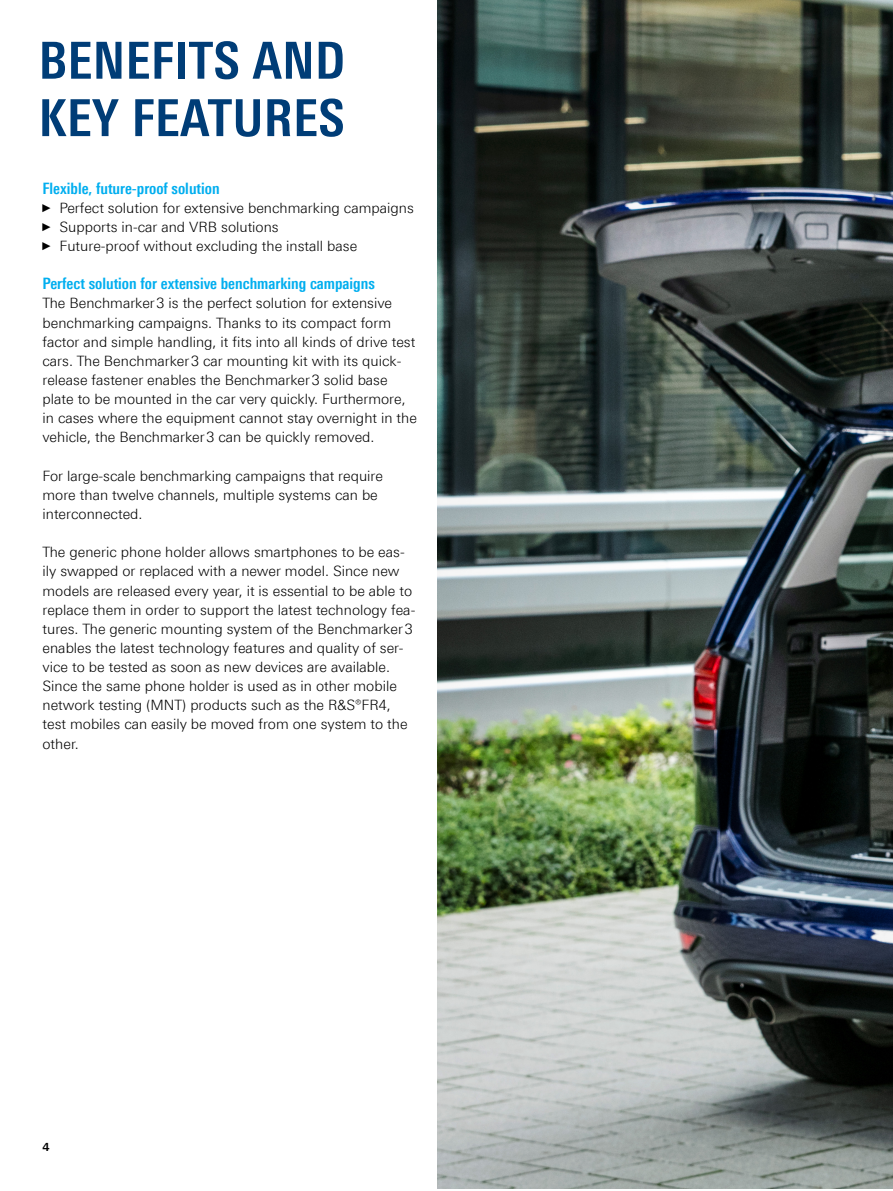
<style>
.page{position:relative;width:893px;height:1191px;background:#fff}
.page>*{position:absolute;margin:0;border:0;box-sizing:border-box;transform-origin:0 0}
.Seiten_Headline_34Pt{font:700 51px/57.4px "Linotype Univers 620 Cn";letter-spacing:.01em;color:#003d77}
.Absatzfett_cyan{font:700 15.75px "Linotype Univers 620 Cn";color:#00aeef}
.Haupttext{font:300 14.25px/19.2px "Linotype Univers 330";color:#000}
.Haupttext_ohne_Absta{font:300 14.25px/19.2px "Linotype Univers 330";color:#000}
.t1{font:700 11.25px "Linotype Univers 630";color:#000}
.s1{font-family:"Arial Narrow";font-weight:400;font-size:11.4px}
</style>
<div class="page">
<img style="left:438px;top:0;width:455px;height:1188px">
<p class="Seiten_Headline_34Pt" style="left:39px;top:31px;width:308px">BENEFITS AND<br>KEY FEATURES</p>
<p class="Absatzfett_cyan" style="left:43px;top:179px;width:179px">Flexible, future-proof solution</p>
<p class="Haupttext" style="left:43px;top:198px;width:373px"><span class="s1">►</span> Perfect solution for extensive benchmarking campaigns</p>
<p class="Haupttext" style="left:43px;top:217px;width:238px"><span class="s1">►</span> Supports in-car and VRB solutions</p>
<p class="Haupttext" style="left:43px;top:236px;width:316px"><span class="s1">►</span> Future-proof without excluding the install base</p>
<p class="Absatzfett_cyan" style="left:43px;top:274px;width:334px">Perfect solution for extensive benchmarking campaigns</p>
<p class="Haupttext_ohne_Absta" style="left:43px;top:293px;width:376px">The Benchmarker3 is the perfect solution for extensive benchmarking campaigns. Thanks to its compact form factor and simple handling, it fits into all kinds of drive test cars. The Benchmarker3 car mounting kit with its quick&shy;release fastener enables the Benchmarker3 solid base plate to be mounted in the car very quickly. Furthermore, in cases where the equipment cannot stay overnight in the vehicle, the Benchmarker3 can be quickly removed.</p>
<p class="Haupttext" style="left:43px;top:466px;width:342px">For large-scale benchmarking campaigns that require more than twelve channels, multiple systems can be interconnected.</p>
<p class="Haupttext" style="left:43px;top:542px;width:374px">The generic phone holder allows smartphones to be eas&shy;ily swapped or replaced with a newer model. Since new models are released every year, it is essential to be able to replace them in order to support the latest technology fea&shy;tures. The generic mounting system of the Benchmarker3 enables the latest technology features and quality of ser&shy;vice to be tested as soon as new devices are available.<br>Since the same phone holder is used as in other mobile network testing (MNT) products such as the R&amp;S®FR4, test mobiles can easily be moved from one system to the other.</p>
<p class="t1" style="left:43px;top:1139px;width:9px">4</p>
</div>
